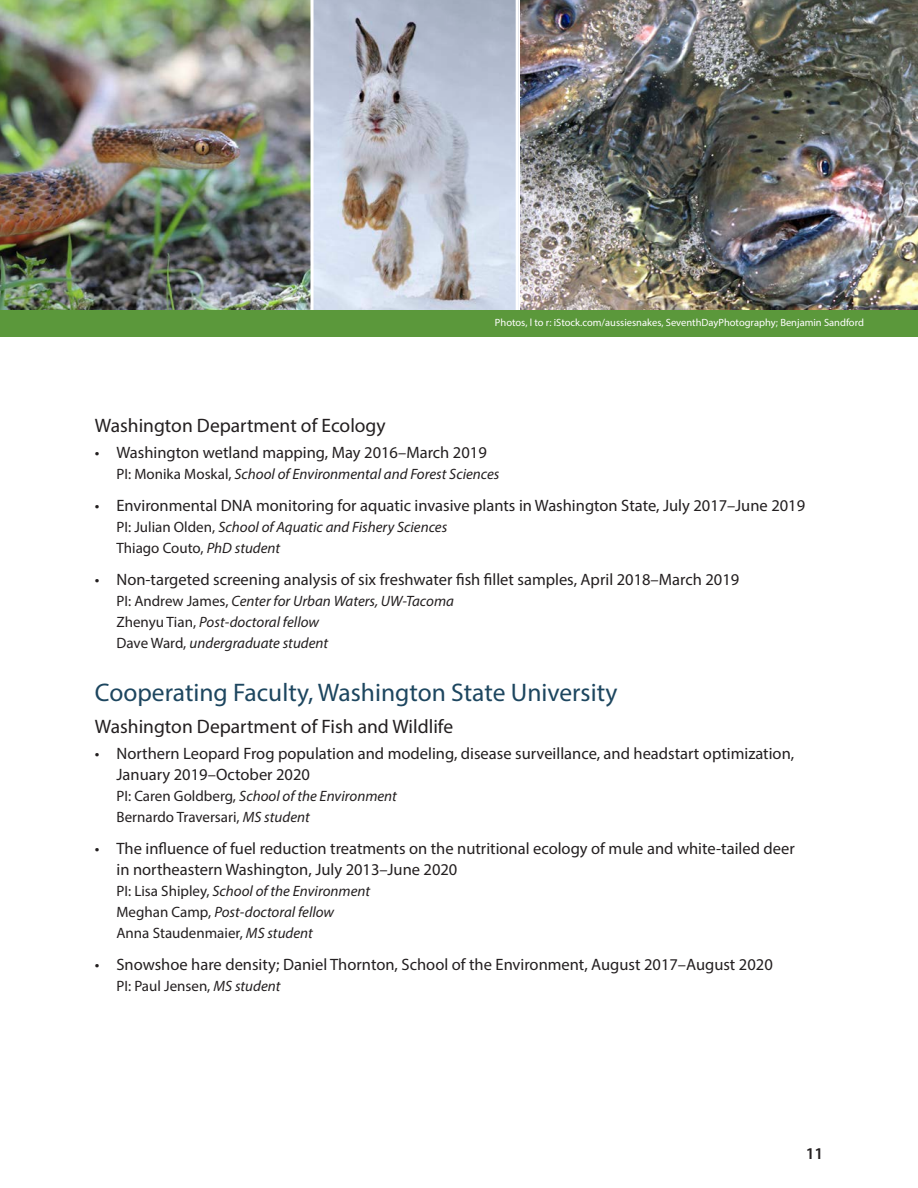
<style>
.page{position:relative;width:918px;height:1188px;background:#fff}
.page>*{position:absolute;margin:0;border:0;box-sizing:border-box;transform-origin:0 0}
.text{font:25.5px "Myriad Pro";color:#1d465f}
.subheads{font:19.5px "Myriad Pro";color:#231f20}
.text-2{font:16.5px/21px "Myriad Pro";color:#231f20}
.t1{font:600 16.5px "Myriad Pro";color:#231f20}
.text-3{font:italic 15px "Myriad Pro";color:#231f20}
.text-4{font:15px "Myriad Pro";color:#231f20}
.t2{font:10.5px "Myriad Pro";color:#fff}
.s1{font-style:normal}
.s2{font-style:italic}
</style>
<div class="page">
<img style="left:314px;top:0;width:202px;height:310px">
<img style="left:0;top:0;width:310px;height:310px">
<img style="left:520px;top:0;width:398px;height:310px">
<svg style="left:310px;top:0;width:4px;height:310px"></svg>
<div style="left:0;top:310px;width:918px;height:28px;background:#5b983b"></div>
<p class="t2" style="left:495px;top:316px;width:371px">Photos, l to r: iStock.com/aussiesnakes, SeventhDayPhotography; Benjamin Sandford</p>
<p class="subheads" style="left:95px;top:413px;width:292px">Washington Department of Ecology</p>
<p class="text-2" style="left:95px;top:442px;width:393px">• Washington wetland mapping, May 2016–March 2019</p>
<p class="text-3" style="left:117px;top:465px;width:385px"><span class="s1">PI: Monika Moskal,</span> School of Environmental and Forest Sciences</p>
<p class="text-2" style="left:95px;top:495px;width:712px">• Environmental DNA monitoring for aquatic invasive plants in Washington State, July 2017–June 2019</p>
<p class="text-3" style="left:117px;top:517px;width:332px"><span class="s1">PI: Julian Olden,</span> School of Aquatic and Fishery Sciences</p>
<p class="text-4" style="left:117px;top:539px;width:165px">Thiago Couto, <span class="s2">PhD student</span></p>
<p class="text-2" style="left:95px;top:568px;width:646px">• Non-targeted screening analysis of six freshwater fish fillet samples, April 2018–March 2019</p>
<p class="text-3" style="left:117px;top:591px;width:339px"><span class="s1">PI: Andrew James,</span> Center for Urban Waters, UW-Tacoma</p>
<p class="text-3" style="left:117px;top:612px;width:204px"><span class="s1">Zhenyu Tian,</span> Post-doctoral fellow</p>
<p class="text-3" style="left:117px;top:633px;width:213px"><span class="s1">Dave Ward,</span> undergraduate student</p>
<p class="text" style="left:95px;top:677px;width:524px">Cooperating Faculty, Washington State University</p>
<p class="subheads" style="left:95px;top:714px;width:360px">Washington Department of Fish and Wildlife</p>
<p class="text-2" style="left:117px;top:743px;width:679px;text-indent:-22px">• Northern Leopard Frog population and modeling, disease surveillance, and headstart optimization,<br>January 2019–October 2020</p>
<p class="text-3" style="left:117px;top:787px;width:282px"><span class="s1">PI: Caren Goldberg,</span> School of the Environment</p>
<p class="text-4" style="left:117px;top:808px;width:195px">Bernardo Traversari, <span class="s2">MS student</span></p>
<p class="text-2" style="left:117px;top:838px;width:680px;text-indent:-22px">• The influence of fuel reduction treatments on the nutritional ecology of mule and white-tailed deer in northeastern Washington, July 2013–June 2020</p>
<p class="text-3" style="left:117px;top:882px;width:255px"><span class="s1">PI: Lisa Shipley,</span> School of the Environment</p>
<p class="text-3" style="left:117px;top:903px;width:219px"><span class="s1">Meghan Camp,</span> Post-doctoral fellow</p>
<p class="text-4" style="left:117px;top:924px;width:198px">Anna Staudenmaier, <span class="s2">MS student</span></p>
<p class="text-2" style="left:95px;top:954px;width:679px">• Snowshoe hare density; Daniel Thornton, School of the Environment, August 2017–August 2020</p>
<p class="text-4" style="left:117px;top:977px;width:166px">PI: Paul Jensen, <span class="s2">MS student</span></p>
<p class="t1" style="left:806px;top:1143px;width:19px">11</p>
</div>
